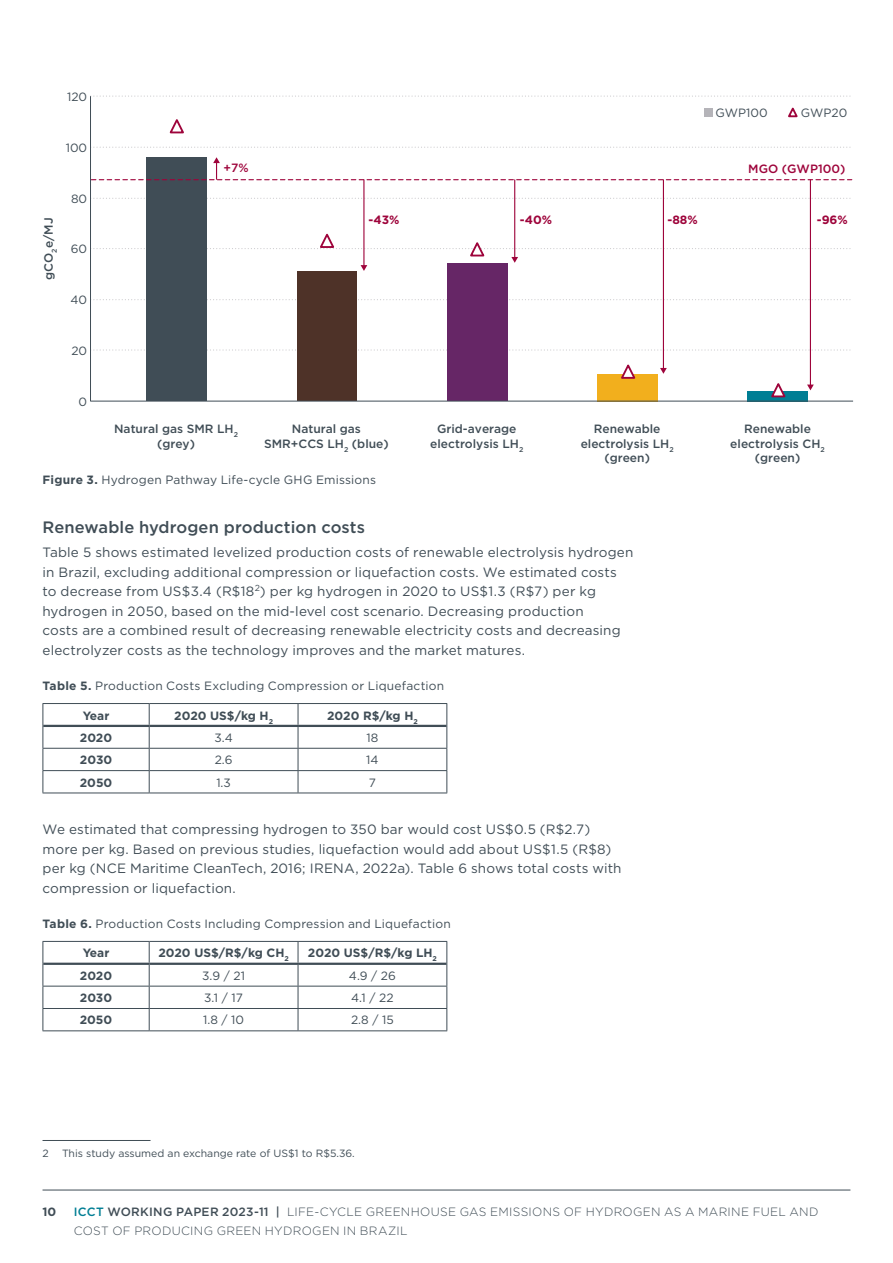
<style>
.page{position:relative;width:893px;height:1263px;background:#fff}
.page>*{position:absolute;margin:0;border:0;box-sizing:border-box;transform-origin:0 0}
.t1{font:500 16.5px "Gotham";letter-spacing:.005em;color:#404d56}
.t2{font:13.5px/19.5px "Gotham";letter-spacing:.01em;color:#404d56}
.t3{font:12px "Gotham";letter-spacing:.015em;color:#404d56}
.t4{font:500 12px/14.4px "Gotham";color:#404d56;text-align:center}
.t5{font:300 12px/19.5px "Gotham";letter-spacing:.025em;color:#404d56}
.t6{font:700 12px "Gotham";color:#404d56}
.t7{font:700 12px "Gotham";color:#9e043b}
.t8{font:500 12px "Gotham";color:#9e043b}
.t9{font:10.5px "Gotham";color:#404d56}
.s1{font-weight:700}
.s2{font-weight:500;color:#007e94}
.s3{font-weight:500}
</style>
<div class="page">
<hr style="left:43px;top:1190px;width:807px;height:1px;background:#404d56">
<svg style="left:90px;top:95px;width:763px;height:307px"></svg>
<svg style="left:168px;top:118px;width:18px;height:16px"></svg>
<svg style="left:619px;top:363px;width:18px;height:17px"></svg>
<svg style="left:769px;top:381px;width:18px;height:17px"></svg>
<div style="left:704px;top:108px;width:9px;height:9px;background:#b5b4b9"></div>
<svg style="left:786px;top:106px;width:14px;height:12px"></svg>
<svg style="left:91px;top:157px;width:761px;height:23px"></svg>
<hr style="left:363px;top:180px;width:1px;height:86px;background:#9e043b">
<hr style="left:514px;top:180px;width:1px;height:78px;background:#9e043b">
<svg style="left:91px;top:232px;width:762px;height:39px"></svg>
<hr style="left:663px;top:180px;width:1px;height:189px;background:#9e043b">
<svg style="left:660px;top:368px;width:7px;height:6px"></svg>
<hr style="left:810px;top:180px;width:1px;height:205px;background:#9e043b">
<svg style="left:807px;top:385px;width:7px;height:5px"></svg>
<hr style="left:43px;top:748px;width:106px;height:1px;background:#404d56">
<hr style="left:149px;top:748px;width:149px;height:1px;background:#404d56">
<hr style="left:298px;top:748px;width:149px;height:1px;background:#404d56">
<hr style="left:43px;top:770px;width:106px;height:1px;background:#404d56">
<hr style="left:149px;top:770px;width:149px;height:1px;background:#404d56">
<hr style="left:298px;top:770px;width:149px;height:1px;background:#404d56">
<svg style="left:298px;top:704px;width:1px;height:88px"></svg>
<hr style="left:149px;top:792px;width:149px;height:1px;background:#404d56">
<hr style="left:298px;top:792px;width:149px;height:1px;background:#404d56">
<svg style="left:149px;top:704px;width:1px;height:88px"></svg>
<hr style="left:43px;top:792px;width:106px;height:1px;background:#404d56">
<hr style="left:43px;top:703px;width:106px;height:1px;background:#404d56">
<svg style="left:43px;top:704px;width:1px;height:88px"></svg>
<hr style="left:149px;top:703px;width:149px;height:1px;background:#404d56">
<hr style="left:298px;top:703px;width:149px;height:1px;background:#404d56">
<svg style="left:446px;top:704px;width:1px;height:88px"></svg>
<hr style="left:43px;top:725px;width:106px;height:2px;background:#404d56">
<hr style="left:149px;top:725px;width:149px;height:2px;background:#404d56">
<hr style="left:298px;top:725px;width:148px;height:2px;background:#404d56">
<hr style="left:43px;top:986px;width:106px;height:1px;background:#404d56">
<hr style="left:149px;top:986px;width:149px;height:1px;background:#404d56">
<hr style="left:298px;top:986px;width:149px;height:1px;background:#404d56">
<hr style="left:43px;top:1008px;width:106px;height:1px;background:#404d56">
<hr style="left:149px;top:1008px;width:149px;height:1px;background:#404d56">
<hr style="left:298px;top:1008px;width:149px;height:1px;background:#404d56">
<svg style="left:298px;top:942px;width:1px;height:88px"></svg>
<hr style="left:149px;top:1030px;width:149px;height:1px;background:#404d56">
<hr style="left:298px;top:1030px;width:149px;height:1px;background:#404d56">
<svg style="left:149px;top:942px;width:1px;height:88px"></svg>
<hr style="left:43px;top:1030px;width:106px;height:1px;background:#404d56">
<hr style="left:43px;top:941px;width:106px;height:1px;background:#404d56">
<svg style="left:43px;top:942px;width:1px;height:88px"></svg>
<hr style="left:149px;top:941px;width:149px;height:1px;background:#404d56">
<hr style="left:298px;top:941px;width:149px;height:1px;background:#404d56">
<svg style="left:446px;top:942px;width:1px;height:88px"></svg>
<hr style="left:43px;top:963px;width:106px;height:2px;background:#404d56">
<hr style="left:149px;top:963px;width:149px;height:2px;background:#404d56">
<hr style="left:298px;top:963px;width:148px;height:2px;background:#404d56">
<hr style="left:43px;top:1140px;width:108px;height:1px;background:#404d56">
<p class="t3" style="left:67px;top:89px;width:22px">120</p>
<p class="t3" style="left:66px;top:140px;width:23px">100</p>
<p class="t4" style="left:41px;top:280px;width:64px;rotate:-90deg">gCO<sub>2</sub>e/MJ</p>
<p class="t3" style="left:71px;top:191px;width:18px">80</p>
<p class="t3" style="left:71px;top:241px;width:18px">60</p>
<p class="t3" style="left:71px;top:292px;width:18px">40</p>
<p class="t3" style="left:71px;top:343px;width:17px">20</p>
<p class="t3" style="left:79px;top:394px;width:10px">0</p>
<p class="t8" style="left:223px;top:160px;width:27px">+7%</p>
<p class="t3" style="left:715px;top:105px;width:54px">GWP100</p>
<p class="t3" style="left:801px;top:105px;width:48px">GWP20</p>
<p class="t8" style="left:748px;top:161px;width:99px">MGO (GWP100)</p>
<p class="t7" style="left:369px;top:212px;width:32px">-43%</p>
<p class="t7" style="left:520px;top:212px;width:34px">-40%</p>
<p class="t7" style="left:667px;top:212px;width:32px">-88%</p>
<p class="t7" style="left:817px;top:212px;width:33px">-96%</p>
<p class="t4" style="left:114px;top:422px;width:125px">Natural gas SMR LH<sub>2 </sub>(grey)</p>
<p class="t4" style="left:264px;top:422px;width:126px">Natural gas<br>SMR+CCS LH<sub>2</sub> (blue)</p>
<p class="t4" style="left:430px;top:422px;width:95px">Grid-average electrolysis LH<sub>2</sub></p>
<p class="t4" style="left:581px;top:422px;width:95px">Renewable electrolysis LH<sub>2 </sub>(green)</p>
<p class="t4" style="left:730px;top:422px;width:96px">Renewable electrolysis CH<sub>2 </sub>(green)</p>
<p class="t3" style="left:43px;top:472px;width:335px"><span class="s1">Figure 3.</span> Hydrogen Pathway Life-cycle GHG Emissions</p>
<p class="t1" style="left:43px;top:517px;width:324px">Renewable hydrogen production costs</p>
<p class="t2" style="left:43px;top:542px;width:592px">Table 5 shows estimated levelized production costs of renewable electrolysis hydrogen in Brazil, excluding additional compression or liquefaction costs. We estimated costs to decrease from US$3.4 (R$18<sup>2</sup>) per kg hydrogen in 2020 to US$1.3 (R$7) per kg hydrogen in 2050, based on the mid-level cost scenario. Decreasing production<br>costs are a combined result of decreasing renewable electricity costs and decreasing electrolyzer costs as the technology improves and the market matures.</p>
<p class="t3" style="left:43px;top:678px;width:403px"><span class="s1">Table 5.</span> Production Costs Excluding Compression or Liquefaction</p>
<p class="t6" style="left:83px;top:707px;width:28px">Year</p>
<p class="t6" style="left:174px;top:707px;width:100px">2020 US$/kg H<sub>2</sub></p>
<p class="t6" style="left:327px;top:707px;width:92px">2020 R$/kg H<sub>2</sub></p>
<p class="t6" style="left:80px;top:730px;width:34px">2020</p>
<p class="t3" style="left:214px;top:730px;width:20px">3.4</p>
<p class="t3" style="left:367px;top:730px;width:13px">18</p>
<p class="t6" style="left:80px;top:752px;width:34px">2030</p>
<p class="t3" style="left:215px;top:752px;width:19px">2.6</p>
<p class="t3" style="left:366px;top:752px;width:14px">14</p>
<p class="t6" style="left:80px;top:774px;width:34px">2050</p>
<p class="t3" style="left:216px;top:775px;width:16px">1.3</p>
<p class="t3" style="left:369px;top:775px;width:9px">7</p>
<p class="t2" style="left:43px;top:819px;width:580px">We estimated that compressing hydrogen to 350 bar would cost US$0.5 (R$2.7) more per kg. Based on previous studies, liquefaction would add about US$1.5 (R$8) per kg (NCE Maritime CleanTech, 2016; IRENA, 2022a). Table 6 shows total costs with compression or liquefaction.</p>
<p class="t3" style="left:43px;top:916px;width:410px"><span class="s1">Table 6.</span> Production Costs Including Compression and Liquefaction</p>
<p class="t6" style="left:83px;top:945px;width:28px">Year</p>
<p class="t6" style="left:158px;top:945px;width:132px">2020 US$/R$/kg CH<sub>2</sub></p>
<p class="t6" style="left:308px;top:945px;width:131px">2020 US$/R$/kg LH<sub>2</sub></p>
<p class="t6" style="left:80px;top:967px;width:34px">2020</p>
<p class="t3" style="left:202px;top:968px;width:44px">3.9 / 21</p>
<p class="t3" style="left:349px;top:968px;width:48px">4.9 / 26</p>
<p class="t6" style="left:80px;top:990px;width:34px">2030</p>
<p class="t3" style="left:204px;top:990px;width:40px">3.1 / 17</p>
<p class="t3" style="left:351px;top:990px;width:44px">4.1 / 22</p>
<p class="t6" style="left:80px;top:1012px;width:34px">2050</p>
<p class="t3" style="left:203px;top:1012px;width:42px">1.8 / 10</p>
<p class="t3" style="left:351px;top:1012px;width:44px">2.8 / 15</p>
<p class="t9" style="left:43px;top:1146px;width:8px">2</p>
<p class="t9" style="left:62px;top:1146px;width:294px">This study assumed an exchange rate of US$1 to R$5.36.</p>
<p class="t6" style="left:43px;top:1203px;width:15px">10</p>
<p class="t5" style="left:74px;top:1201px;width:746px"><span class="s2">ICCT</span> <span class="s3">WORKING PAPER 2023-11 |</span> LIFE-CYCLE GREENHOUSE GAS EMISSIONS OF HYDROGEN AS A MARINE FUEL AND<br>COST OF PRODUCING GREEN HYDROGEN IN BRAZIL</p>
</div>
